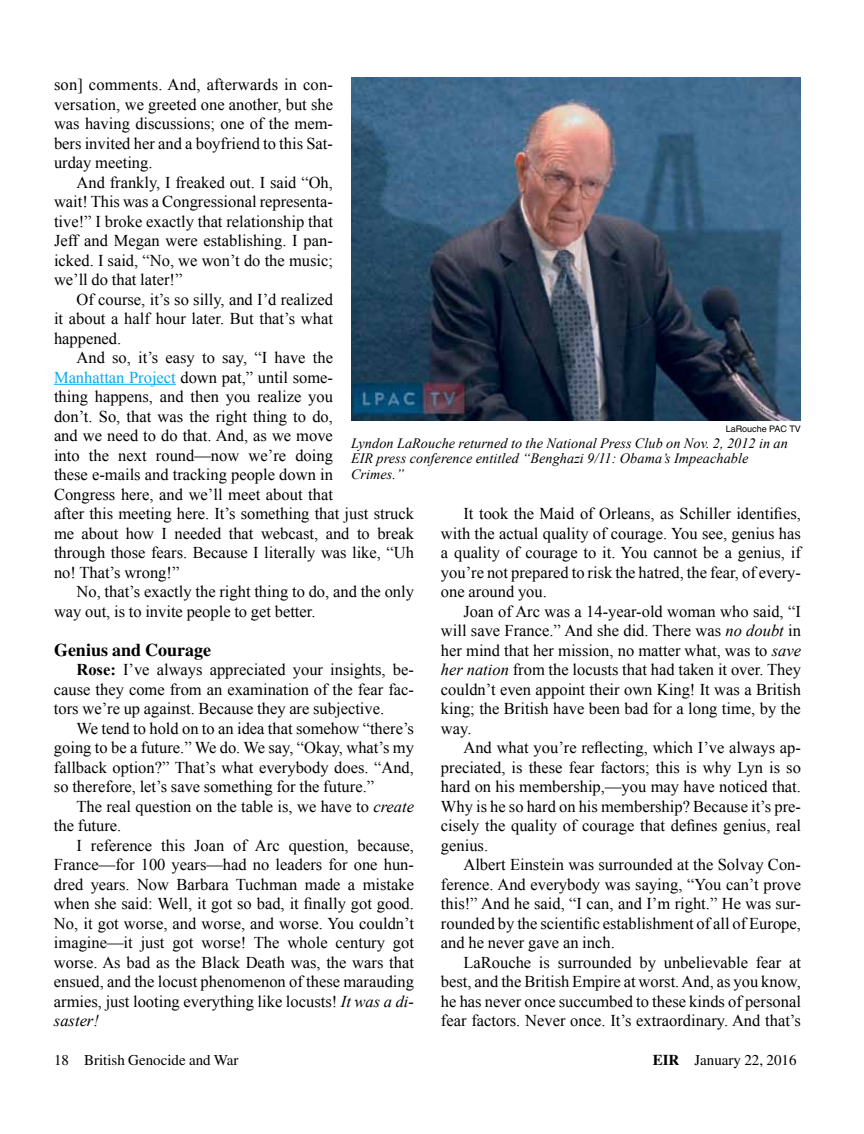
<style>
.page{position:relative;width:864px;height:1134px;background:#fff}
.page>*{position:absolute;margin:0;border:0;box-sizing:border-box;transform-origin:0 0}
.t1{font:700 18px "Times";color:#000}
.t2{font:16.5px/19.5px "Times New Roman";color:#000;text-align:justify}
.t3{font:15px "Times";color:#000}
.t4{font:italic 14.25px/15.8px "Times New Roman";letter-spacing:.005em;color:#000}
.t5{font:9px "Helvetica";color:#000}
.s1{color:#00aeef}
.s2{font-weight:700}
.s3{font-style:italic}
</style>
<div class="page">
<hr style="left:54px;top:384px;width:122px;height:1px;background:#00aeef">
<img style="left:351px;top:77px;width:450px;height:344px">
<p class="t2" style="left:54px;top:74px;width:280px">son] comments. And, afterwards in con&shy;versation, we greeted one another, but she was having discussions; one of the mem&shy;bers invited her and a boyfriend to this Sat&shy;urday meeting.</p>
<p class="t2" style="left:54px;top:172px;width:281px;text-indent:23px">And frankly, I freaked out. I said “Oh, wait! This was a Congressional representa&shy;tive!” I broke exactly that relationship that Jeff and Megan were establishing. I pan&shy;icked. I said, “No, we won’t do the music; we’ll do that later!”</p>
<p class="t2" style="left:54px;top:289px;width:281px;text-indent:23px">Of course, it’s so silly, and I’d realized it about a half hour later. But that’s what happened.</p>
<p class="t2" style="left:54px;top:348px;width:361px;text-align:left;text-indent:23px">And so, it’s easy to say, “I have the<br><span class="s1">Manhattan Project</span> down pat,” until some-<br>thing happens, and then you realize you<br>don’t. So, that was the right thing to do,<br>and we need to do that. And, as we move<br>into the next round—now we’re doing<br>these e-mails and tracking people down in<br>Congress here, and we’ll meet about that<br>after this meeting here. It’s something that just struck me about how I needed that webcast, and to break through those fears. Because I literally was like, “Uh no! That’s wrong!”</p>
<p class="t2" style="left:54px;top:582px;width:362px;text-indent:23px">No, that’s exactly the right thing to do, and the only way out, is to invite people to get better.</p>
<p class="t1" style="left:54px;top:639px;width:159px">Genius and Courage</p>
<p class="t2" style="left:54px;top:659px;width:362px;text-indent:23px"><span class="s2">Rose:</span> I’ve always appreciated your insights, be&shy;cause they come from an examination of the fear fac&shy;tors we’re up against. Because they are subjective.</p>
<p class="t2" style="left:54px;top:718px;width:362px;text-indent:23px">We tend to hold on to an idea that somehow “there’s going to be a future.” We do. We say, “Okay, what’s my fallback option?” That’s what everybody does. “And, so therefore, let’s save something for the future.”</p>
<p class="t2" style="left:54px;top:796px;width:362px;text-indent:23px">The real question on the table is, we have to <span class="s3">create </span>the future.</p>
<p class="t2" style="left:54px;top:835px;width:362px;text-indent:23px">I reference this Joan of Arc question, because, France—for 100 years—had no leaders for one hun&shy;dred years. Now Barbara Tuchman made a mistake when she said: Well, it got so bad, it finally got good.<br>No, it got worse, and worse, and worse. You couldn’t imagine—it just got worse! The whole century got worse. As bad as the Black Death was, the wars that ensued, and the locust phenomenon of these marauding armies, just looting everything like locusts! <span class="s3">It was a di&shy;saster!</span></p>
<p class="t5" style="left:726px;top:424px;width:77px">LaRouche PAC TV</p>
<p class="t4" style="left:351px;top:435px;width:438px">Lyndon LaRouche returned to the National Press Club on Nov. 2, 2012 in an<br>EIR press conference entitled “Benghazi 9/11: Obama’s Impeachable<br>Crimes.”</p>
<p class="t2" style="left:441px;top:504px;width:362px;text-indent:23px">It took the Maid of Orleans, as Schiller identifies, with the actual quality of courage. You see, genius has a quality of courage to it. You cannot be a genius, if you’re not prepared to risk the hatred, the fear, of every&shy;one around you.</p>
<p class="t2" style="left:441px;top:601px;width:362px;text-indent:23px">Joan of Arc was a 14-year-old woman who said, “I will save France.” And she did. There was <span class="s3">no doubt</span> in her mind that her mission, no matter what, was to <span class="s3">save her nation</span> from the locusts that had taken it over. They couldn’t even appoint their own King! It was a British king; the British have been bad for a long time, by the way.</p>
<p class="t2" style="left:441px;top:738px;width:361px;text-indent:23px">And what you’re reflecting, which I’ve always ap&shy;preciated, is these fear factors; this is why Lyn is so hard on his membership,—you may have noticed that.<br>Why is he so hard on his membership? Because it’s pre&shy;cisely the quality of courage that defines genius, real genius.</p>
<p class="t2" style="left:441px;top:855px;width:362px;text-indent:23px">Albert Einstein was surrounded at the Solvay Con&shy;ference. And everybody was saying, “You can’t prove this!” And he said, “I can, and I’m right.” He was sur&shy;rounded by the scientific establishment of all of Europe, and he never gave an inch.</p>
<p class="t2" style="left:441px;top:952px;width:362px;text-indent:23px">LaRouche is surrounded by unbelievable fear at best, and the British Empire at worst. And, as you know, he has never once succumbed to these kinds of personal fear factors. Never once. It’s extraordinary. And that’s</p>
<p class="t3" style="left:54px;top:1052px;width:186px">18 British Genocide and War</p>
<p class="t3" style="left:653px;top:1052px;width:145px"><span class="s2">EIR</span> January 22, 2016</p>
</div>
